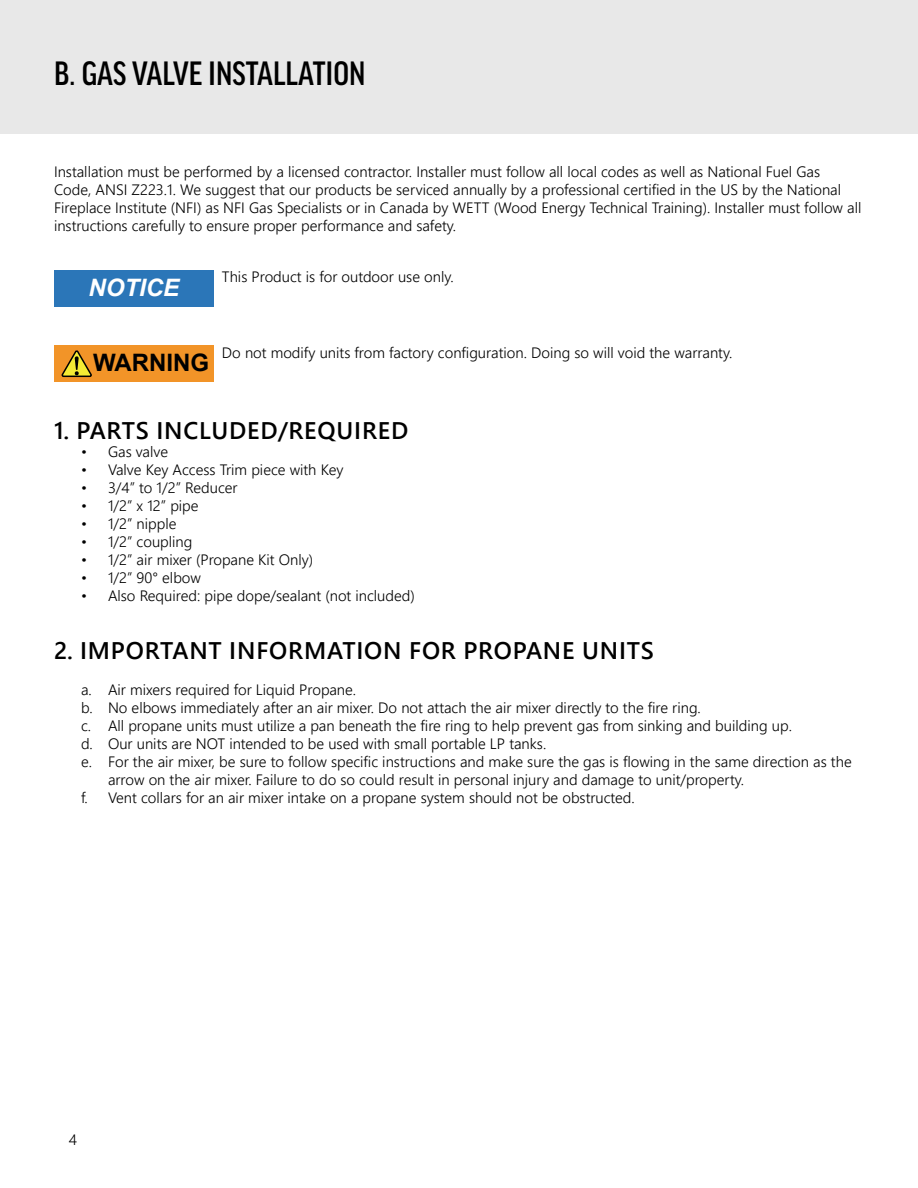
<style>
.page{position:relative;width:918px;height:1188px;background:#fff}
.page>*{position:absolute;margin:0;border:0;box-sizing:border-box;transform-origin:0 0}
.H1_Page_Heading{font:500 condensed 36px "Good Headline Pro";color:#000}
.t1{font:600 24px "Segoe UI";letter-spacing:.035em;color:#000}
.t2{font:700 24px "Arial";color:#000}
.t3{font:italic 700 24px "Arial";color:#fff}
.t4{font:300 15px/18px "Segoe UI";color:#000}
</style>
<div class="page">
<div style="left:0;top:0;width:918px;height:133px;background:#e8e8e8"></div>
<div style="left:54px;top:270px;width:160px;height:36px;background:#2b76b8"></div>
<div style="left:54px;top:345px;width:160px;height:37px;background:#f29428"></div>
<svg style="left:61px;top:350px;width:31px;height:28px"></svg>
<p class="H1_Page_Heading" style="left:54px;top:56px;width:313px">B. GAS VALVE INSTALLATION</p>
<p class="t4" style="left:54px;top:162px;width:809px">Installation must be performed by a licensed contractor. Installer must follow all local codes as well as National Fuel Gas<br>Code, ANSI Z223.1. We suggest that our products be serviced annually by a professional certified in the US by the National Fireplace Institute (NFI) as NFI Gas Specialists or in Canada by WETT (Wood Energy Technical Training). Installer must follow all instructions carefully to ensure proper performance and safety.</p>
<h2 class="t3" style="left:89px;top:272px;width:92px">NOTICE</h2>
<p class="t4" style="left:222px;top:268px;width:233px">This Product is for outdoor use only.</p>
<p class="t2" style="left:93px;top:347px;width:118px">WARNING</p>
<p class="t4" style="left:222px;top:343px;width:512px">Do not modify units from factory configuration. Doing so will void the warranty.</p>
<p class="t1" style="left:54px;top:413px;width:356px">1. PARTS INCLUDED/REQUIRED</p>
<p class="t4" style="left:81px;top:442px;width:89px">• Gas valve</p>
<p class="t4" style="left:81px;top:460px;width:264px">• Valve Key Access Trim piece with Key</p>
<p class="t4" style="left:81px;top:478px;width:158px">• 3/4” to 1/2” Reducer</p>
<p class="t4" style="left:81px;top:496px;width:119px">• 1/2” x 12” pipe</p>
<p class="t4" style="left:81px;top:514px;width:97px">• 1/2” nipple</p>
<p class="t4" style="left:81px;top:532px;width:113px">• 1/2” coupling</p>
<p class="t4" style="left:81px;top:550px;width:234px">• 1/2” air mixer (Propane Kit Only)</p>
<p class="t4" style="left:81px;top:568px;width:122px">• 1/2” 90° elbow</p>
<p class="t4" style="left:81px;top:586px;width:335px">• Also Required: pipe dope/sealant (not included)</p>
<h2 class="t1" style="left:54px;top:632px;width:602px">2. IMPORTANT INFORMATION FOR PROPANE UNITS</h2>
<p class="t4" style="left:81px;top:680px;width:277px">a. Air mixers required for Liquid Propane.</p>
<p class="t4" style="left:81px;top:698px;width:621px">b. No elbows immediately after an air mixer. Do not attach the air mixer directly to the fire ring.</p>
<p class="t4" style="left:81px;top:716px;width:712px">c. All propane units must utilize a pan beneath the fire ring to help prevent gas from sinking and building up.</p>
<p class="t4" style="left:81px;top:734px;width:467px">d. Our units are NOT intended to be used with small portable LP tanks.</p>
<p class="t4" style="left:108px;top:752px;width:745px;text-indent:-27px">e. For the air mixer, be sure to follow specific instructions and make sure the gas is flowing in the same direction as the arrow on the air mixer. Failure to do so could result in personal injury and damage to unit/property.</p>
<p class="t4" style="left:81px;top:788px;width:555px">f. Vent collars for an air mixer intake on a propane system should not be obstructed.</p>
<p class="t4" style="left:69px;top:1130px;width:10px">4</p>
</div>
